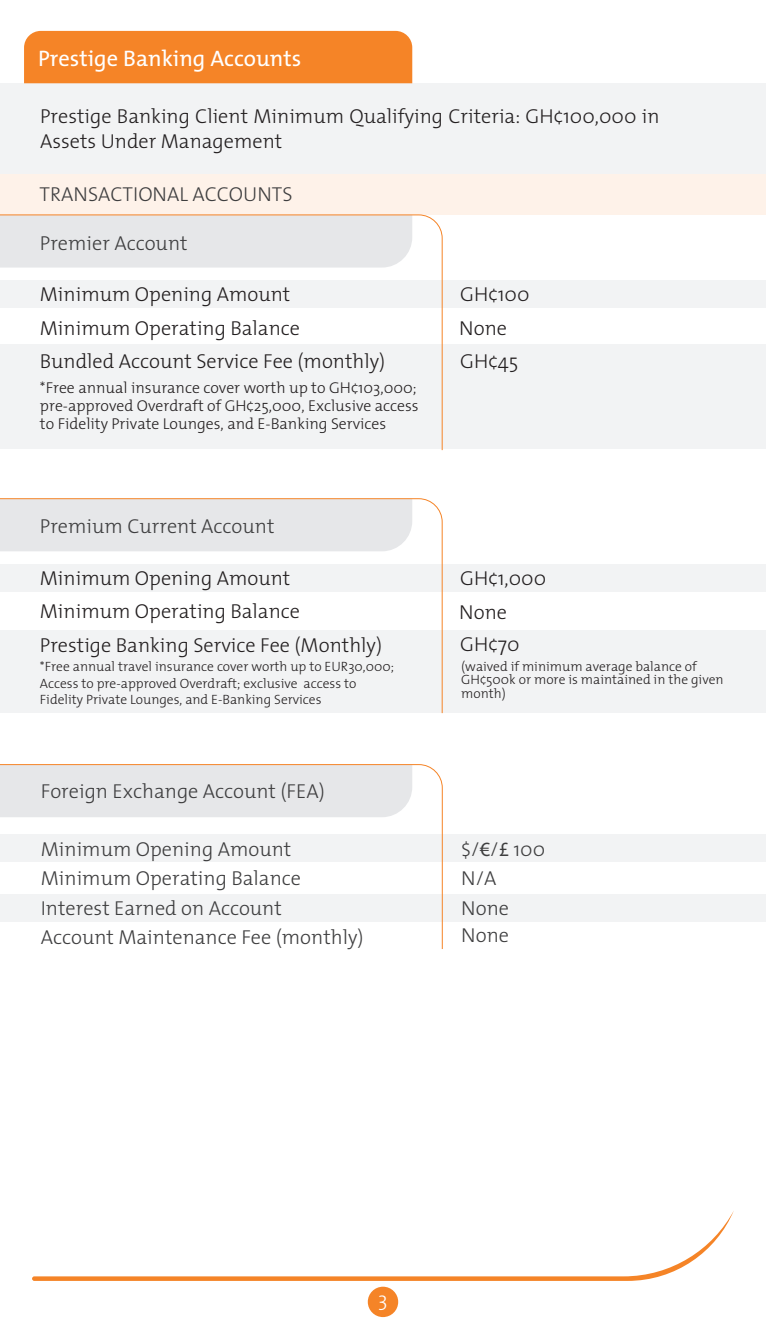
<style>
.page{position:relative;width:766px;height:1340px;background:#fff}
.page>*{position:absolute;margin:0;border:0;box-sizing:border-box;transform-origin:0 0}
.t1{font:22.5px "The Mix Plain";color:#fff}
.t2{font:300 20.25px/33.8px "The Mix";color:#231f20}
.t3{font:300 20.25px/29.2px "The Mix";color:#3e3e3f}
.t4{font:300 20.25px "The Mix";color:#fff}
.t5{font:300 15.75px/18px "The Mix";color:#231f20;text-align:justify}
.t6{font:300 13.5px/13.5px "The Mix";color:#231f20}
.s1{font-family:"Myriad Pro";font-weight:400}
</style>
<div class="page">
<div style="left:0;top:83px;width:765px;height:91px;background:#f2f3f4"></div>
<div style="left:367px;top:1286px;width:31px;height:30px;background:#f58427;border-radius:50%"></div>
<svg style="left:32px;top:1212px;width:701px;height:68px"></svg>
<div style="left:0;top:564px;width:765px;height:27px;background:#f2f3f4"></div>
<div style="left:0;top:630px;width:765px;height:82px;background:#f2f3f4"></div>
<svg style="left:0;top:498px;width:442px;height:215px"></svg>
<div style="left:0;top:834px;width:765px;height:27px;background:#f2f3f4"></div>
<div style="left:0;top:894px;width:765px;height:27px;background:#f2f3f4"></div>
<svg style="left:0;top:764px;width:442px;height:185px"></svg>
<div style="left:24px;top:31px;width:388px;height:52px;background:#f58427"></div>
<div style="left:0;top:281px;width:765px;height:27px;background:#f2f3f4"></div>
<div style="left:0;top:344px;width:765px;height:105px;background:#f2f3f4"></div>
<div style="left:0;top:174px;width:765px;height:40px;background:#fef2e9"></div>
<svg style="left:0;top:214px;width:442px;height:236px"></svg>
<p class="t1" style="left:38px;top:39px;width:265px">Prestige Banking Accounts</p>
<p class="t2" style="left:40px;top:104px;width:621px;line-height:24.3px">Prestige Banking Client Minimum Qualifying Criteria: GH¢100,000 in<br>Assets Under Management</p>
<p class="t3" style="left:40px;top:179px;width:254px">TRANSACTIONAL ACCOUNTS</p>
<p class="t3" style="left:40px;top:227px;width:149px">Premier Account</p>
<p class="t2" style="left:40px;top:276px;width:347px">Minimum Opening Amount<br>Minimum Operating Balance<br>Bundled Account Service Fee (monthly)</p>
<p class="t2" style="left:459px;top:276px;width:72px">GH¢100<br>None<br>GH¢45</p>
<p class="t5" style="left:40px;top:378px;width:380px">*Free annual insurance cover worth up to GH¢103,000; pre-approved Overdraft of GH¢25,000, Exclusive access to Fidelity Private Lounges, and E-Banking Services</p>
<p class="t3" style="left:40px;top:511px;width:236px">Premium Current Account</p>
<p class="t2" style="left:40px;top:560px;width:343px">Minimum Opening Amount<br>Minimum Operating Balance<br>Prestige Banking Service Fee (Monthly)</p>
<p class="t2" style="left:459px;top:561px;width:88px;line-height:32.9px">GH¢1,000<br>None<br>GH¢70</p>
<p class="t6" style="left:40px;top:658px;width:355px;line-height:16.2px">*Free annual travel insurance cover worth up to EUR30,000;<br>Access to pre-approved Overdraft; exclusive access to<br>Fidelity Private Lounges, and E-Banking Services</p>
<p class="t3" style="left:41px;top:775px;width:285px">Foreign Exchange Account (FEA)</p>
<p class="t6" style="left:461px;top:659px;width:264px">(waived if minimum average balance of<br>GH¢500k or more is maintained in the given month)</p>
<p class="t3" style="left:41px;top:834px;width:324px">Minimum Opening Amount<br>Minimum Operating Balance<br>Interest Earned on Account<br>Account Maintenance Fee (monthly)</p>
<p class="t3" style="left:461px;top:834px;width:85px">$/<span class="s1">€</span>/<span class="s1">£</span> 100<br>N/A<br>None<br>None</p>
<p class="t4" style="left:378px;top:1281px;width:11px">3</p>
</div>
